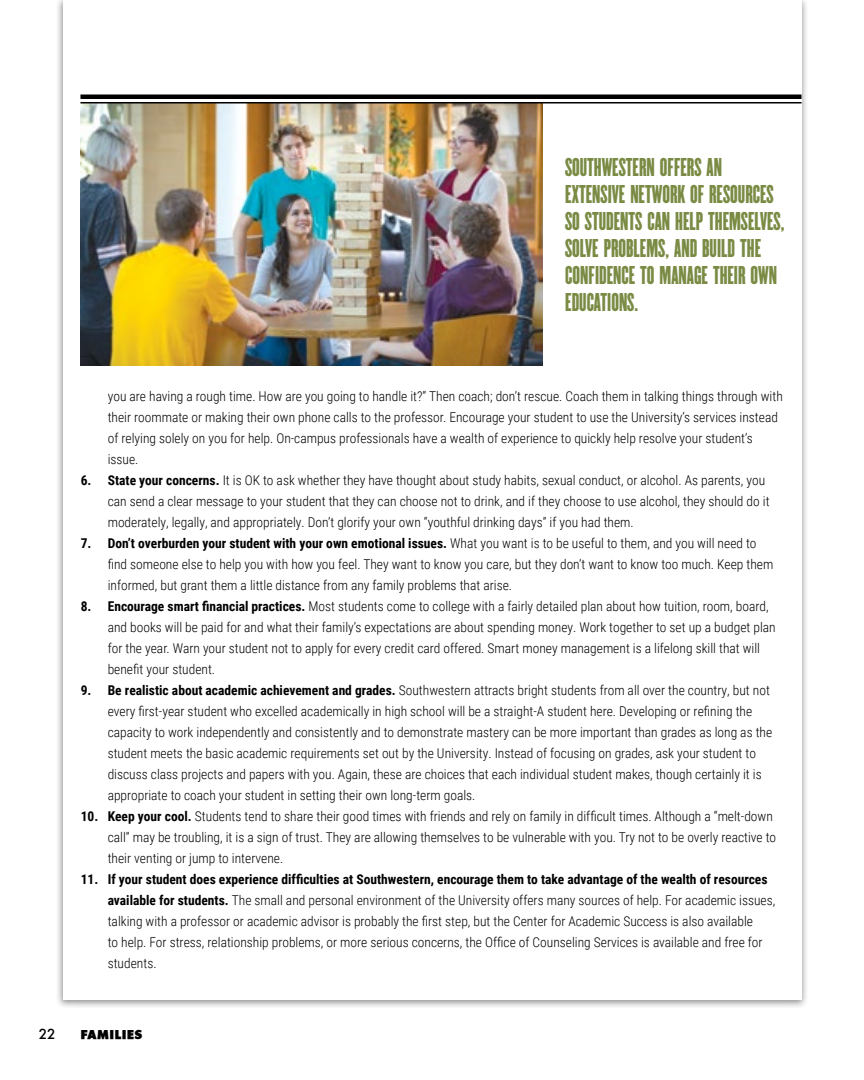
<style>
.page{position:relative;width:864px;height:1080px;background:#fff}
.page>*{position:absolute;margin:0;border:0;box-sizing:border-box;transform-origin:0 0}
.t1{font:22.5px/27px "Champion Featherweight";color:#7a8b44}
.t2{font:300 13.5px/21px "Roboto Condensed";color:#000}
.t3{font:500 13.5px "Futura";color:#000}
.t4{font:12px "Futura ICGX Bold";color:#000}
.s1{font-weight:700}
</style>
<div class="page">
<div style="left:56px;top:0;width:753px;height:1008px;background:#000;opacity:.45"></div>
<div style="left:63px;top:0;width:739px;height:999px;background:#fff"></div>
<img style="left:81px;top:104px;width:462px;height:262px">
<div style="left:80px;top:94px;width:722px;height:5px;background:#000"></div>
<hr style="left:80px;top:102px;width:722px;height:2px;background:#000">
<h1 class="t1" style="left:565px;top:154px;width:221px">SOUTHWESTERN OFFERS AN<br>EXTENSIVE NETWORK OF RESOURCES<br>SO STUDENTS CAN HELP THEMSELVES,<br>SOLVE PROBLEMS, AND BUILD THE<br>CONFIDENCE TO MANAGE THEIR OWN<br>EDUCATIONS.</h1>
<p class="t2" style="left:108px;top:385px;width:677px">you are having a rough time. How are you going to handle it?” Then coach; don’t rescue. Coach them in talking things through with their roommate or making their own phone calls to the professor. Encourage your student to use the University’s services instead of relying solely on you for help. On-campus professionals have a wealth of experience to quickly help resolve your student’s issue.</p>
<p class="t2" style="left:108px;top:469px;width:663px;text-indent:-27px"><span class="s1">6. State your concerns.</span> It is OK to ask whether they have thought about study habits, sexual conduct, or alcohol. As parents, you can send a clear message to your student that they can choose not to drink, and if they choose to use alcohol, they should do it moderately, legally, and appropriately. Don’t glorify your own “youthful drinking days” if you had them.</p>
<p class="t2" style="left:108px;top:532px;width:667px;text-indent:-27px"><span class="s1">7. Don’t overburden your student with your own emotional issues.</span> What you want is to be useful to them, and you will need to find someone else to help you with how you feel. They want to know you care, but they don’t want to know too much. Keep them informed, but grant them a little distance from any family problems that arise.</p>
<p class="t2" style="left:108px;top:595px;width:670px;text-indent:-27px"><span class="s1">8. Encourage smart financial practices.</span> Most students come to college with a fairly detailed plan about how tuition, room, board, and books will be paid for and what their family’s expectations are about spending money. Work together to set up a budget plan for the year. Warn your student not to apply for every credit card offered. Smart money management is a lifelong skill that will benefit your student.</p>
<p class="t2" style="left:108px;top:679px;width:666px;text-indent:-27px"><span class="s1">9. Be realistic about academic achievement and grades.</span> Southwestern attracts bright students from all over the country, but not every first-year student who excelled academically in high school will be a straight-A student here. Developing or refining the capacity to work independently and consistently and to demonstrate mastery can be more important than grades as long as the student meets the basic academic requirements set out by the University. Instead of focusing on grades, ask your student to discuss class projects and papers with you. Again, these are choices that each individual student makes, though certainly it is appropriate to coach your student in setting their own long-term goals.</p>
<p class="t2" style="left:108px;top:805px;width:670px;text-indent:-27px"><span class="s1">10. Keep your cool.</span> Students tend to share their good times with friends and rely on family in difficult times. Although a “melt-down call” may be troubling, it is a sign of trust. They are allowing themselves to be vulnerable with you. Try not to be overly reactive to their venting or jump to intervene.</p>
<p class="t2" style="left:108px;top:868px;width:669px;text-indent:-27px"><span class="s1">11. If your student does experience difficulties at Southwestern, encourage them to take advantage of the wealth of resources available for students.</span> The small and personal environment of the University offers many sources of help. For academic issues, talking with a professor or academic advisor is probably the first step, but the Center for Academic Success is also available<br>to help. For stress, relationship problems, or more serious concerns, the Office of Counseling Services is available and free for students.</p>
<p class="t3" style="left:39px;top:1025px;width:18px">22</p>
<p class="t4" style="left:80px;top:1025px;width:64px">FAMILIES</p>
</div>
